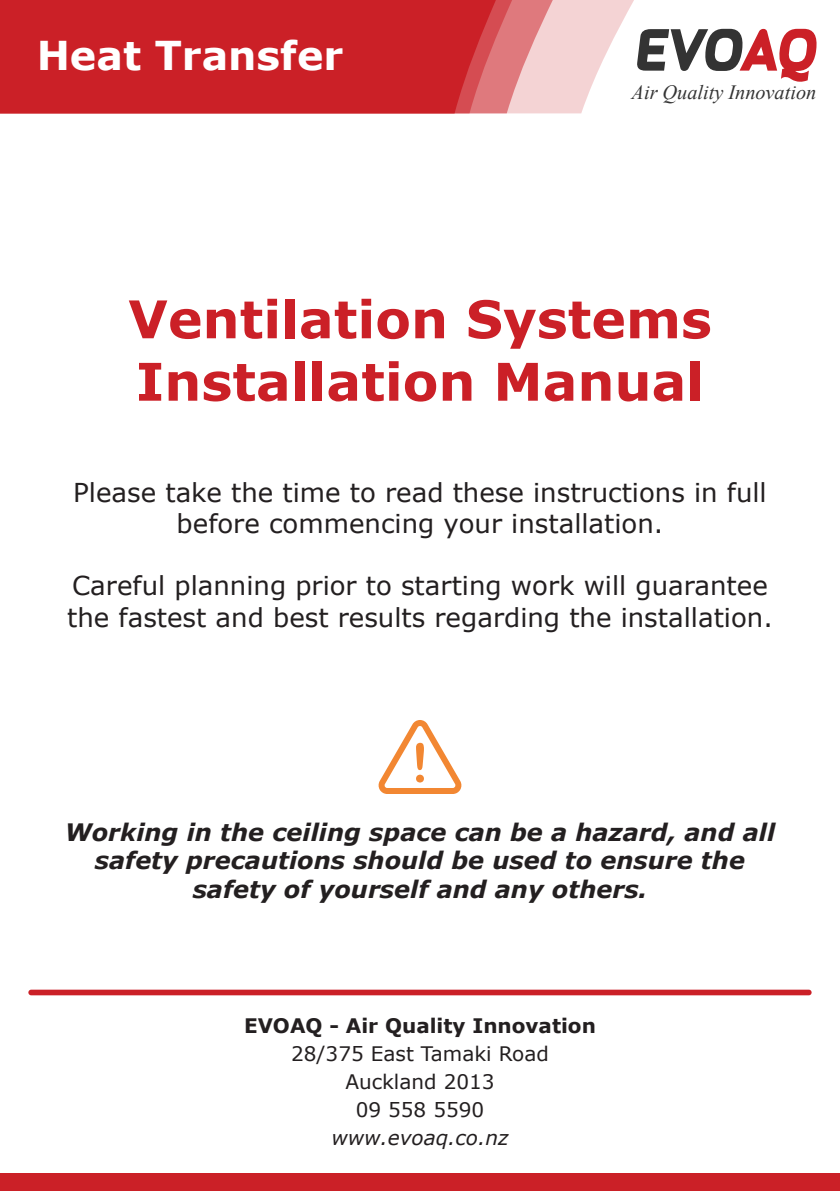
<style>
.page{position:relative;width:840px;height:1191px;background:#fff}
.page>*{position:absolute;margin:0;border:0;box-sizing:border-box;transform-origin:0 0}
.t1{font:italic 60.8px "Queenof Camelot";letter-spacing:-.075em;color:#333}
.t2{font:700 52px/62.4px "Verdana";color:#cb2027}
.t3{font:700 39.8px "Verdana";color:#fff}
.t4{font:26px/31.2px "Verdana";color:#231f20;text-align:center}
.t5{font:italic 700 24px/28.8px "Verdana";color:#231f20;text-align:center}
.t6{font:italic 20.2px "Times New Roman";color:#333}
.t7{font:20px/28px "Verdana";color:#231f20;text-align:center}
.t8{font:700 20px "Verdana";color:#231f20}
.t9{font:italic 20px "Verdana";color:#231f20}
.s1{color:#cb2027}
</style>
<div class="page">
<div style="left:28px;top:989px;width:783px;height:6px;background:#cb2027;border-radius:3px"></div>
<svg style="left:378px;top:720px;width:83px;height:74px"></svg>
<svg style="left:552px;top:0;width:81px;height:113px;fill:#f4d3d4"></svg>
<svg style="left:512px;top:0;width:40px;height:113px;background:#ebadb0"></svg>
<svg style="left:495px;top:0;width:17px;height:113px;background:#dd7277"></svg>
<div style="left:0;top:0;width:495px;height:113px;background:#cb2027"></div>
<div style="left:0;top:1174px;width:839px;height:17px;background:#cb2027"></div>
<h3 class="t3" style="left:37px;top:28px;width:308px">Heat Transfer</h3>
<h1 class="t1" style="left:636px;top:10px;width:183px">EVO<span class="s1">AQ</span></h1>
<p class="t6" style="left:631px;top:79px;width:186px">Air Quality Innovation</p>
<h2 class="t2" style="left:128px;top:287px;width:585px">Ventilation Systems<br>Installation Manual</h2>
<p class="t4" style="left:73px;top:476px;width:694px">Please take the time to read these instructions in full before commencing your installation.</p>
<p class="t4" style="left:67px;top:570px;width:706px;text-align:left">Careful planning prior to starting work will guarantee the fastest and best results regarding the installation.</p>
<p class="t5" style="left:65px;top:817px;width:711px">Working in the ceiling space can be a hazard, and all safety precautions should be used to ensure the safety of yourself and any others.</p>
<p class="t8" style="left:244px;top:1011px;width:353px">EVOAQ - Air Quality Innovation</p>
<p class="t7" style="left:291px;top:1039px;width:259px">28/375 East Tamaki Road<br>Auckland 2013<br>09 558 5590</p>
<p class="t9" style="left:331px;top:1124px;width:178px">www.evoaq.co.nz</p>
</div>
